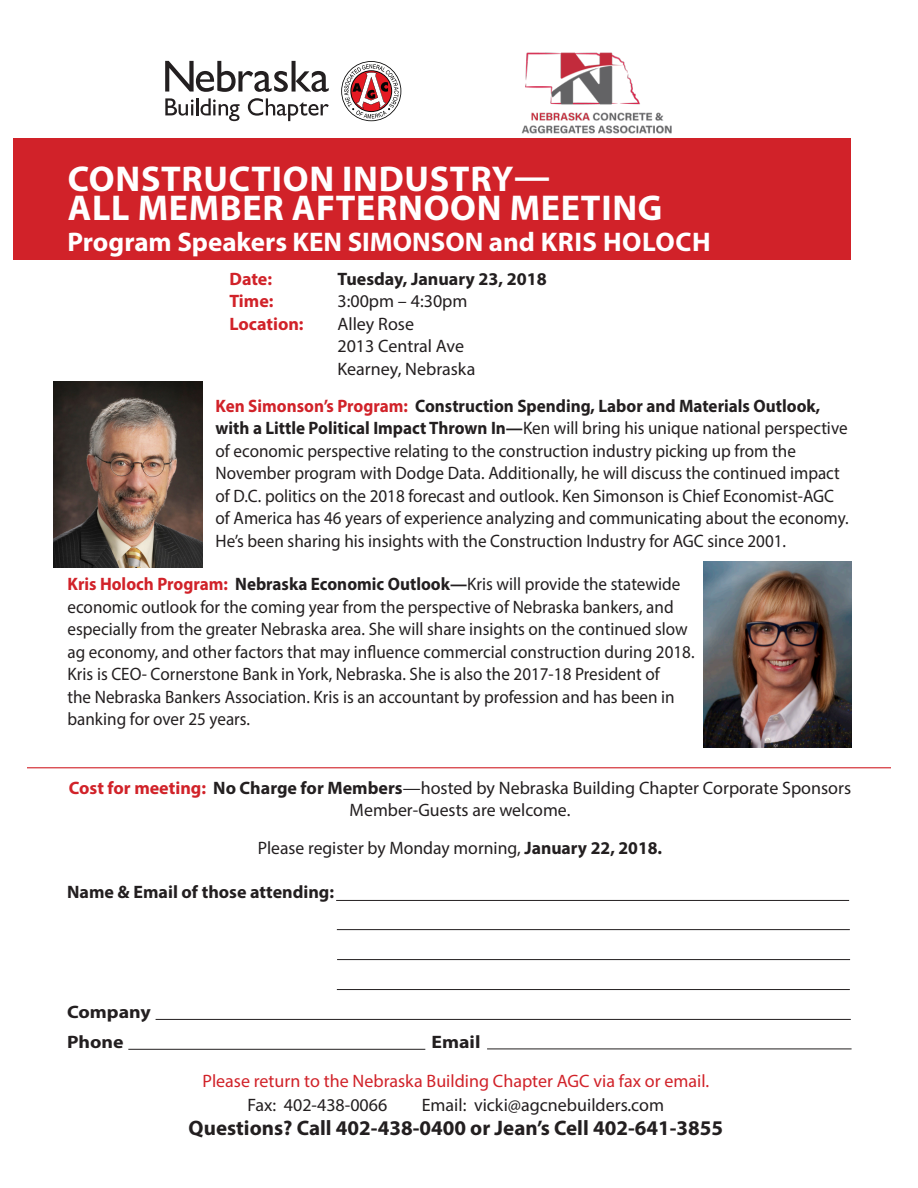
<style>
.page{position:relative;width:918px;height:1188px;background:#fff}
.page>*{position:absolute;margin:0;border:0;box-sizing:border-box;transform-origin:0 0}
.t1{font:700 36px/30px "Myriad Pro";letter-spacing:.02em;color:#fff}
.t2{font:700 27px "Myriad Pro";color:#fff}
.t3{font:700 21px "Myriad Pro";color:#231f20}
.t4{font:18px/22.5px "Myriad Pro";color:#231f20;scale:.95 1}
.t5{font:18px "Myriad Pro";color:#231f20}
.t6{font:18px "Myriad Pro";color:#d12229}
.t7{font:700 18px "Myriad Pro";color:#231f20}
.t8{font:700 18px "Myriad Pro";color:#d12229}
.t9{font:700 18px "Myriad Pro";color:#231f20;scale:1.1 1}
.s1{font-weight:700;color:#d12229}
.s2{font-weight:700}
</style>
<div class="page">
<svg style="left:342px;top:62px;width:59px;height:58px"></svg>
<svg style="left:344px;top:64px;width:55px;height:55px"></svg>
<svg style="left:165px;top:61px;width:164px;height:31px"></svg>
<svg style="left:165px;top:98px;width:75px;height:23px"></svg>
<svg style="left:248px;top:98px;width:81px;height:23px"></svg>
<hr style="left:156px;top:1019px;width:695px;height:1px;background:#231f20">
<hr style="left:337px;top:929px;width:513px;height:1px;background:#231f20">
<hr style="left:337px;top:959px;width:513px;height:1px;background:#231f20">
<hr style="left:337px;top:989px;width:513px;height:1px;background:#231f20">
<hr style="left:128px;top:1049px;width:297px;height:1px;background:#231f20">
<hr style="left:487px;top:1049px;width:365px;height:1px;background:#231f20">
<div style="left:14px;top:138px;width:837px;height:122px;background:#d12229"></div>
<hr style="left:336px;top:900px;width:513px;height:1px;background:#231f20">
<hr style="left:27px;top:767px;width:864px;height:1px;background:#d12229">
<img style="left:54px;top:382px;width:148px;height:186px">
<img style="left:704px;top:561px;width:148px;height:186px">
<img style="left:521px;top:52px;width:151px;height:82px">
<p class="t1" style="left:68px;top:162px;width:596px">CONSTRUCTION INDUSTRY—<br>ALL MEMBER AFTERNOON MEETING</p>
<p class="t2" style="left:68px;top:224px;width:645px">Program Speakers KEN SIMONSON and KRIS HOLOCH</p>
<p class="t8" style="left:230px;top:267px;width:44px">Date:</p>
<p class="t7" style="left:338px;top:267px;width:211px">Tuesday, January 23, 2018</p>
<p class="t8" style="left:230px;top:290px;width:46px">Time:</p>
<p class="t5" style="left:337px;top:290px;width:131px">3:00pm – 4:30pm</p>
<p class="t8" style="left:230px;top:312px;width:76px">Location:</p>
<p class="t5" style="left:337px;top:313px;width:78px">Alley Rose</p>
<p class="t5" style="left:337px;top:335px;width:128px">2013 Central Ave</p>
<p class="t5" style="left:337px;top:358px;width:139px">Kearney, Nebraska</p>
<p class="t4" style="left:216px;top:394px;width:668px"><span class="s1">Ken Simonson’s Program:</span> <span class="s2">Construction Spending, Labor and Materials Outlook, with a Little Political Impact Thrown In—</span>Ken will bring his unique national perspective of economic perspective relating to the construction industry picking up from the November program with Dodge Data. Additionally, he will discuss the continued impact of D.C. politics on the 2018 forecast and outlook. Ken Simonson is Chief Economist-AGC of America has 46 years of experience analyzing and communicating about the economy.<br>He’s been sharing his insights with the Construction Industry for AGC since 2001.</p>
<p class="t4" style="left:68px;top:573px;width:662px"><span class="s1">Kris Holoch Program:</span> <span class="s2">Nebraska Economic Outlook—</span>Kris will provide the statewide economic outlook for the coming year from the perspective of Nebraska bankers, and especially from the greater Nebraska area. She will share insights on the continued slow ag economy, and other factors that may influence commercial construction during 2018.<br>Kris is CEO- Cornerstone Bank in York, Nebraska. She is also the 2017-18 President of<br>the Nebraska Bankers Association. Kris is an accountant by profession and has been in banking for over 25 years.</p>
<p class="t5" style="left:69px;top:776px;width:784px"><span class="s1">Cost for meeting:</span> <span class="s2">No Charge for Members</span>—hosted by Nebraska Building Chapter Corporate Sponsors</p>
<p class="t5" style="left:350px;top:799px;width:222px">Member-Guests are welcome.</p>
<p class="t5" style="left:258px;top:836px;width:406px">Please register by Monday morning, <span class="s2">January 22, 2018.</span></p>
<p class="t7" style="left:67px;top:880px;width:269px">Name &amp; Email of those attending:</p>
<p class="t9" style="left:67px;top:1000px;width:78px">Company</p>
<p class="t9" style="left:67px;top:1030px;width:53px">Phone</p>
<p class="t9" style="left:432px;top:1030px;width:46px">Email</p>
<p class="t6" style="left:203px;top:1070px;width:508px">Please return to the Nebraska Building Chapter AGC via fax or email.</p>
<p class="t5" style="left:248px;top:1094px;width:141px">Fax: 402-438-0066</p>
<p class="t5" style="left:422px;top:1094px;width:244px">Email: vicki@agcnebuilders.com</p>
<p class="t3" style="left:189px;top:1114px;width:536px">Questions? Call 402-438-0400 or Jean’s Cell 402-641-3855</p>
</div>
